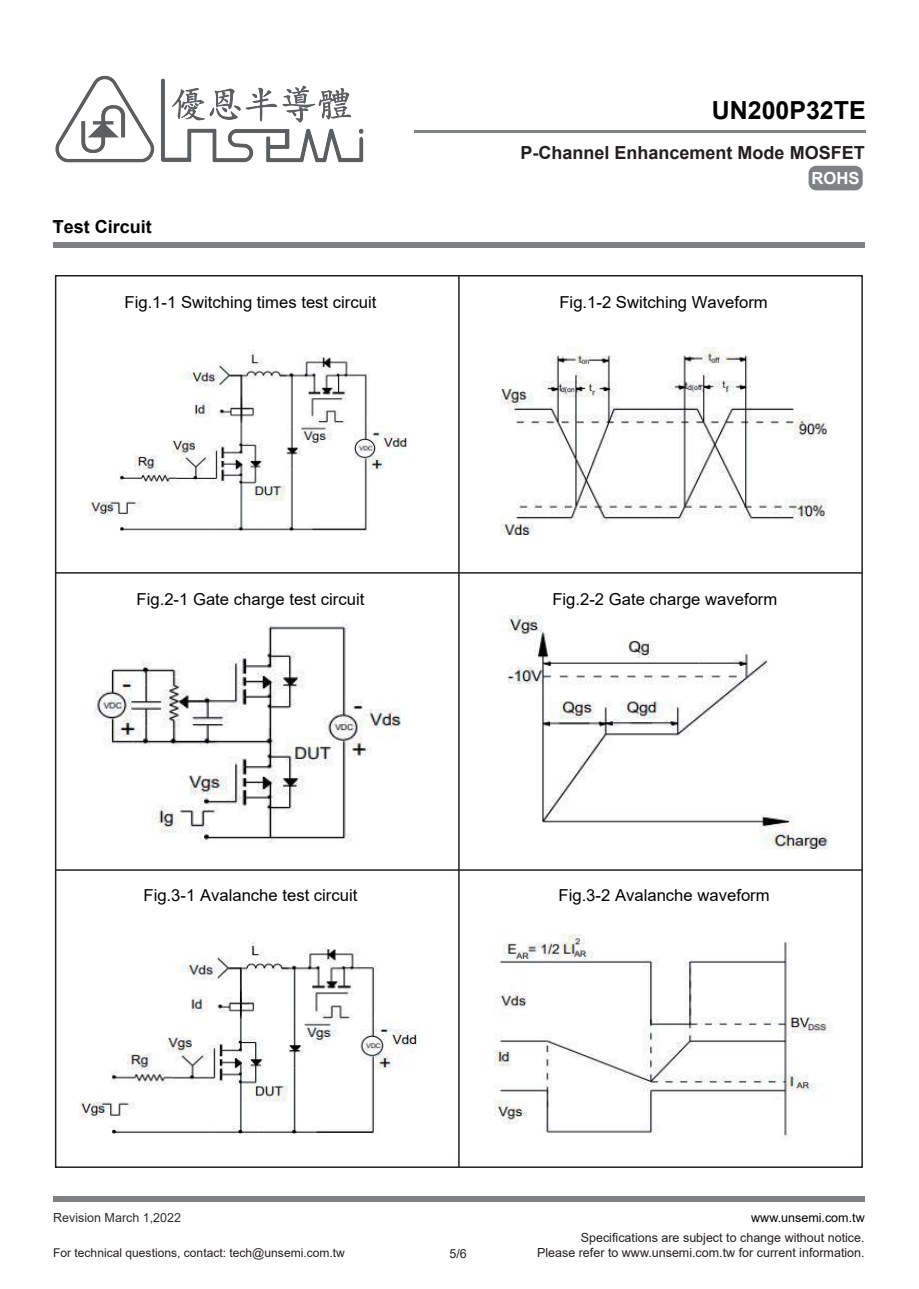
<style>
.page{position:relative;width:919px;height:1289px;background:#fff}
.page>*{position:absolute;margin:0;border:0;box-sizing:border-box;transform-origin:0 0}
.t1{font:700 24.9px "Arial";color:#030303}
.t2{font:700 18px "Arial";color:#231f20}
.t3{font:700 18px "Arial";color:#030303}
.t4{font:700 16.65px "Arial";color:#fff}
.t5{font:16.5px "Arial";color:#030303}
.t6{font:12.45px "Arial";color:#231f20}
.t7{font:12.45px "Arial";color:#2e2e2e}
.t8{font:12.45px "Arial";color:#030303}
.t9{font:12px "Arial";color:#231f20}
</style>
<div class="page">
<div style="left:53px;top:1195px;width:811px;height:6px;background:#7f8185"></div>
<hr style="left:414px;top:130px;width:451px;height:2px;background:#7f8185">
<div style="left:808px;top:166px;width:54px;height:24px;background:#7f8185;border-radius:8px"></div>
<img style="left:55px;top:75px;width:309px;height:88px">
<svg style="left:52px;top:221px;width:9px;height:4px"></svg>
<div style="left:53px;top:242px;width:811px;height:6px;background:#7f8185"></div>
<hr style="left:56px;top:869px;width:806px;height:1px;background:#231f20">
<hr style="left:56px;top:572px;width:806px;height:1px;background:#231f20">
<hr style="left:458px;top:276px;width:1px;height:891px;background:#231f20">
<img style="left:89px;top:349px;width:318px;height:183px">
<img style="left:500px;top:347px;width:327px;height:187px">
<img style="left:94px;top:622px;width:307px;height:220px">
<img style="left:507px;top:615px;width:322px;height:234px">
<img style="left:79px;top:940px;width:338px;height:194px">
<img style="left:495px;top:935px;width:338px;height:205px">
<h1 class="t1" style="left:711px;top:92px;width:155px">UN200P32TE</h1>
<p class="t3" style="left:53px;top:214px;width:101px">Test Circuit</p>
<p class="t2" style="left:520px;top:140px;width:346px">P-Channel Enhancement Mode MOSFET</p>
<p class="t4" style="left:811px;top:167px;width:50px">ROHS</p>
<p class="t5" style="left:124px;top:290px;width:253px">Fig.1-1 Switching times test circuit</p>
<p class="t5" style="left:559px;top:290px;width:210px">Fig.1-2 Switching Waveform</p>
<p class="t5" style="left:136px;top:588px;width:229px">Fig.2-1 Gate charge test circuit</p>
<p class="t5" style="left:552px;top:588px;width:226px">Fig.2-2 Gate charge waveform</p>
<p class="t5" style="left:143px;top:884px;width:215px">Fig.3-1 Avalanche test circuit</p>
<p class="t5" style="left:558px;top:884px;width:213px">Fig.3-2 Avalanche waveform</p>
<p class="t7" style="left:53px;top:1208px;width:130px">Revision March 1,2022</p>
<p class="t8" style="left:751px;top:1208px;width:115px">www.unsemi.com.tw</p>
<p class="t9" style="left:53px;top:1244px;width:293px">For technical questions, contact: tech@unsemi.com.tw</p>
<p class="t6" style="left:580px;top:1229px;width:285px">Specifications are subject to change without notice.</p>
<p class="t6" style="left:449px;top:1244px;width:19px">5/6</p>
<p class="t6" style="left:537px;top:1244px;width:329px">Please refer to www.unsemi.com.tw for current information.</p>
</div>
